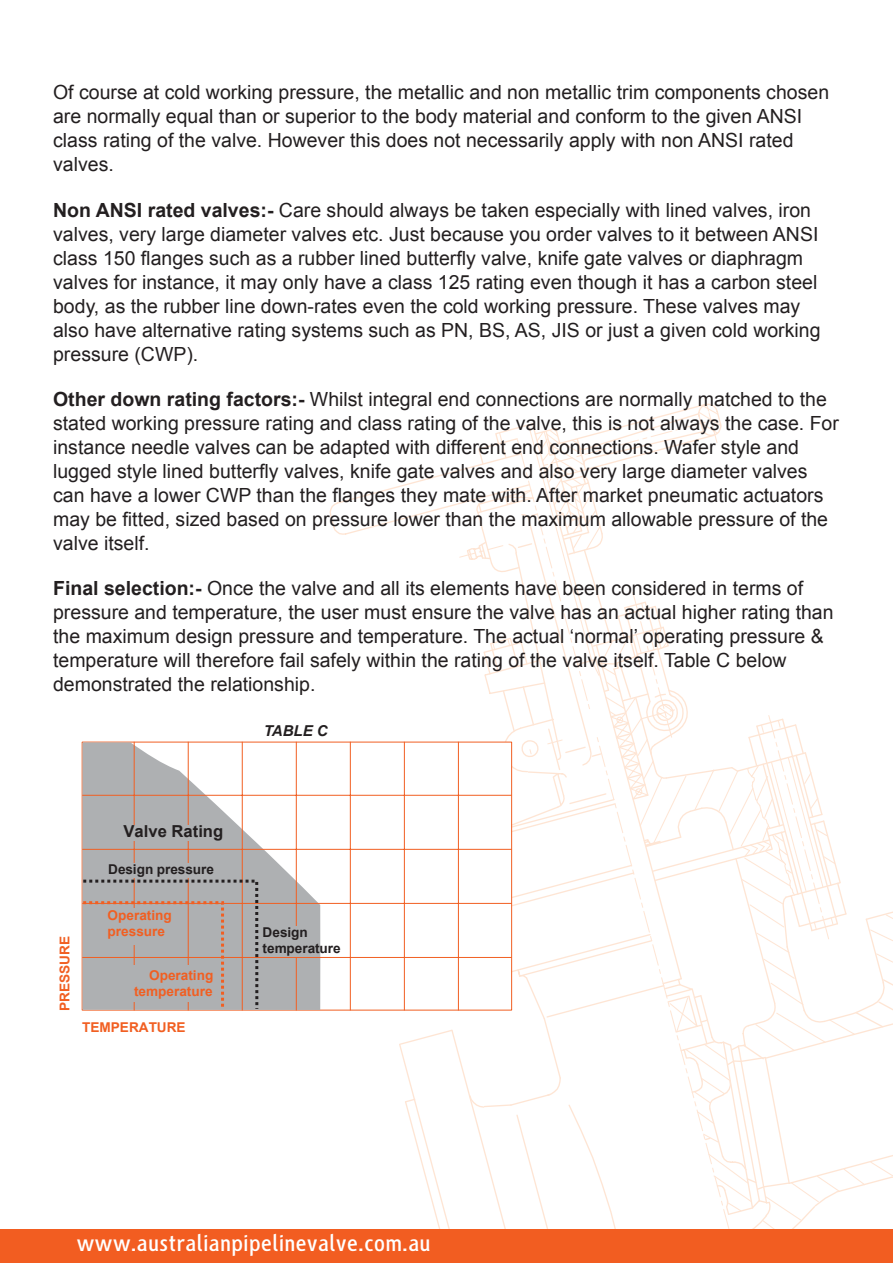
<style>
.page{position:relative;width:893px;height:1263px;background:#fff}
.page>*{position:absolute;margin:0;border:0;box-sizing:border-box;transform-origin:0 0}
.t1{font:700 24px "HS Sans";color:#fff}
.BODY{font:19.5px/24px "Arial";color:#231f20}
.t2{font:700 16.5px "Arial";color:#231f20}
.t3{font:italic 700 15px "Arial";color:#231f20}
.t4{font:700 13.5px/16.2px "Arial";color:#f15f22;text-align:right}
.t5{font:700 13.5px/15.6px "Arial";color:#231f20}
.s1{font-weight:700}
</style>
<div class="page">
<svg style="left:329px;top:397px;width:564px;height:832px"></svg>
<div style="left:0;top:1229px;width:893px;height:34px;background:#f25d21"></div>
<svg style="left:82px;top:741px;width:430px;height:270px"></svg>
<svg style="left:81px;top:878px;width:179px;height:133px"></svg>
<div style="left:108px;top:863px;width:107px;height:15px;background:#aeb0b2"></div>
<div style="left:124px;top:825px;width:75px;height:15px;background:#aeb0b2"></div>
<div style="left:114px;top:965px;width:105px;height:37px;background:#aeb0b2"></div>
<div style="left:97px;top:908px;width:88px;height:37px;background:#aeb0b2"></div>
<div style="left:265px;top:926px;width:55px;height:30px;background:#aeb0b2"></div>
<p class="BODY" style="left:53px;top:81px;width:777px">Of course at cold working pressure, the metallic and non metallic trim components chosen are normally equal than or superior to the body material and conform to the given ANSI class rating of the valve. However this does not necessarily apply with non ANSI rated valves.</p>
<p class="BODY" style="left:53px;top:198px;width:769px"><span class="s1">Non ANSI rated valves:-</span> Care should always be taken especially with lined valves, iron valves, very large diameter valves etc. Just because you order valves to it between ANSI class 150 flanges such as a rubber lined butterfly valve, knife gate valves or diaphragm valves for instance, it may only have a class 125 rating even though it has a carbon steel body, as the rubber line down-rates even the cold working pressure. These valves may also have alternative rating systems such as PN, BS, AS, JIS or just a given cold working pressure (CWP).</p>
<p class="BODY" style="left:53px;top:387px;width:787px"><span class="s1">Other down rating factors:-</span> Whilst integral end connections are normally matched to the stated working pressure rating and class rating of the valve, this is not always the case. For instance needle valves can be adapted with different end connections. Wafer style and lugged style lined butterfly valves, knife gate valves and also very large diameter valves can have a lower CWP than the flanges they mate with. After market pneumatic actuators may be fitted, sized based on pressure lower than the maximum allowable pressure of the valve itself.</p>
<p class="BODY" style="left:53px;top:576px;width:782px"><span class="s1">Final selection:-</span> Once the valve and all its elements have been considered in terms of pressure and temperature, the user must ensure the valve has an actual higher rating than the maximum design pressure and temperature. The actual ‘normal’ operating pressure &amp; temperature will therefore fail safely within the rating of the valve itself. Table C below demonstrated the relationship.</p>
<p class="t2" style="left:123px;top:820px;width:101px">Valve Rating</p>
<p class="t5" style="left:108px;top:862px;width:107px">Design pressure</p>
<p class="t4" style="left:57px;top:1011px;width:76px;rotate:-90deg">PRESSURE</p>
<p class="t4" style="left:108px;top:907px;width:66px;text-align:left">Operating pressure</p>
<p class="t4" style="left:134px;top:967px;width:81px">Operating temperature</p>
<p class="t4" style="left:82px;top:1019px;width:105px">TEMPERATURE</p>
<p class="t3" style="left:264px;top:721px;width:65px">TABLE C</p>
<p class="t5" style="left:263px;top:925px;width:80px">Design temperature</p>
<p class="t1" style="left:77px;top:1231px;width:356px">www.australianpipelinevalve.com.au</p>
</div>
